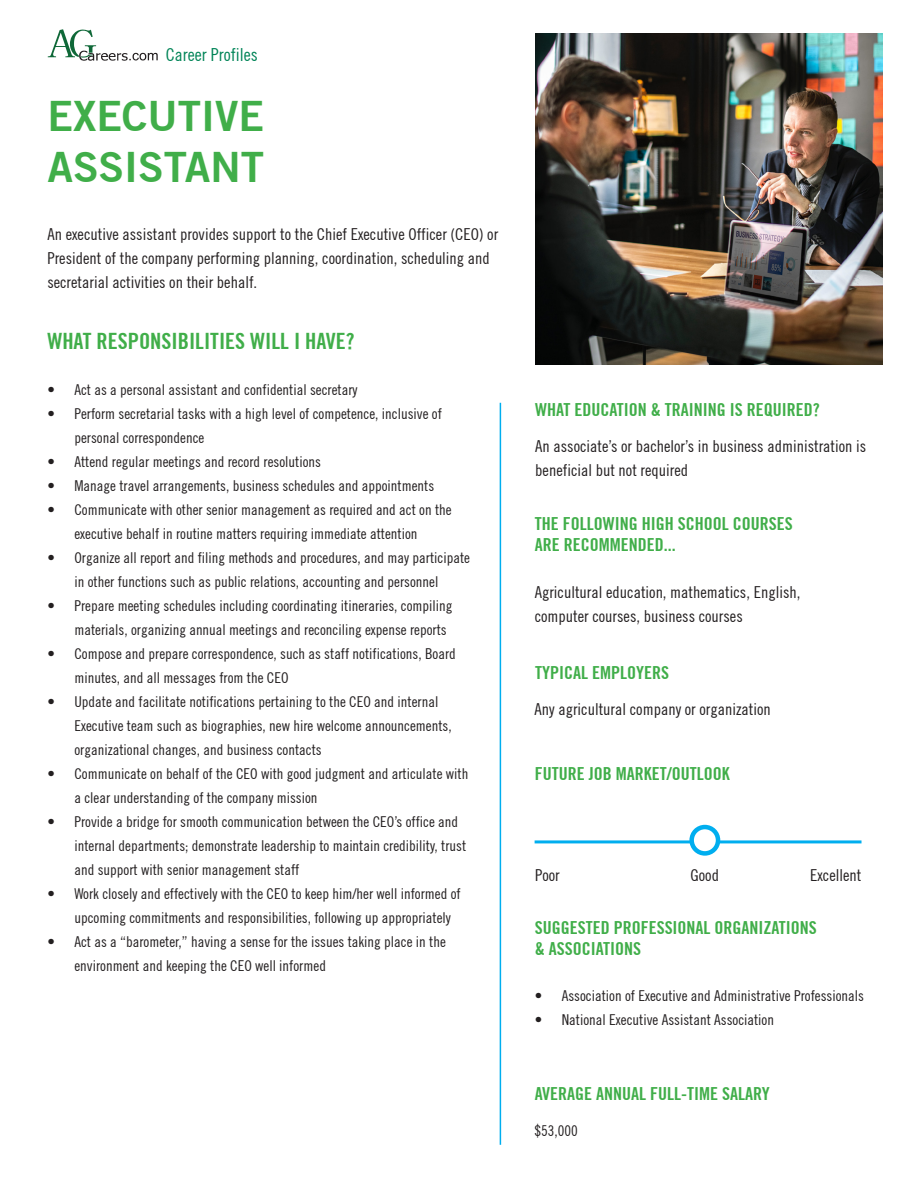
<style>
.page{position:relative;width:918px;height:1188px;background:#fff}
.page>*{position:absolute;margin:0;border:0;box-sizing:border-box;transform-origin:0 0}
.t1{font:700 42px "Trade Gothic No.2";color:#40ae49}
.t2{font:700 condensed 22.5px "Trade Gothic No.20";color:#40ae49}
.t3{font:700 condensed 18px/21.6px "Trade Gothic No.20";color:#40ae49}
.t4{font:condensed 18px "Trade Gothic No.18";color:#008457}
.t5{font:condensed 16.5px/24px "Trade Gothic No.18";color:#231f20}
.t6{font:condensed 15px/24px "Trade Gothic No.18";color:#231f20}
</style>
<div class="page">
<img style="left:535px;top:33px;width:348px;height:331px">
<svg style="left:48px;top:29px;width:110px;height:32px"></svg>
<hr style="left:535px;top:840px;width:327px;height:3px;background:#00aeef">
<svg style="left:692px;top:827px;width:26px;height:26px"></svg>
<div style="left:689px;top:825px;width:31px;height:31px;border:4px solid #00aeef;border-radius:50%"></div>
<hr style="left:500px;top:403px;width:1px;height:742px;background:#00aeef">
<p class="t4" style="left:166px;top:44px;width:93px">Career Profiles</p>
<p class="t1" style="left:47px;top:90px;width:218px">EXECUTIVE</p>
<p class="t1" style="left:47px;top:141px;width:218px">ASSISTANT</p>
<p class="t5" style="left:47px;top:222px;width:452px">An executive assistant provides support to the Chief Executive Officer (CEO) or<br>President of the company performing planning, coordination, scheduling and secretarial activities on their behalf.</p>
<p class="t2" style="left:47px;top:327px;width:309px">WHAT RESPONSIBILITIES WILL I HAVE?</p>
<p class="t6" style="left:47px;top:377px;width:312px">• Act as a personal assistant and confidential secretary</p>
<p class="t6" style="left:74px;top:401px;width:369px;text-indent:-27px">• Perform secretarial tasks with a high level of competence, inclusive of personal correspondence</p>
<p class="t6" style="left:47px;top:449px;width:275px">• Attend regular meetings and record resolutions</p>
<p class="t6" style="left:47px;top:473px;width:388px">• Manage travel arrangements, business schedules and appointments</p>
<p class="t6" style="left:47px;top:497px;width:406px;text-align:center">• Communicate with other senior management as required and act on the executive behalf in routine matters requiring immediate attention</p>
<p class="t6" style="left:47px;top:545px;width:424px;text-align:center">• Organize all report and filing methods and procedures, and may participate in other functions such as public relations, accounting and personnel</p>
<p class="t6" style="left:74px;top:593px;width:380px;text-indent:-27px">• Prepare meeting schedules including coordinating itineraries, compiling materials, organizing annual meetings and reconciling expense reports</p>
<p class="t6" style="left:74px;top:641px;width:383px;text-indent:-27px">• Compose and prepare correspondence, such as staff notifications, Board minutes, and all messages from the CEO</p>
<p class="t6" style="left:74px;top:689px;width:379px;text-indent:-27px">• Update and facilitate notifications pertaining to the CEO and internal<br>Executive team such as biographies, new hire welcome announcements, organizational changes, and business contacts</p>
<p class="t6" style="left:74px;top:761px;width:396px;text-indent:-27px">• Communicate on behalf of the CEO with good judgment and articulate with a clear understanding of the company mission</p>
<p class="t6" style="left:74px;top:809px;width:393px;text-indent:-27px">• Provide a bridge for smooth communication between the CEO’s office and internal departments; demonstrate leadership to maintain credibility, trust and support with senior management staff</p>
<p class="t6" style="left:74px;top:881px;width:388px;text-indent:-27px">• Work closely and effectively with the CEO to keep him/her well informed of upcoming commitments and responsibilities, following up appropriately</p>
<p class="t6" style="left:74px;top:929px;width:373px;text-indent:-27px">• Act as a “barometer,” having a sense for the issues taking place in the environment and keeping the CEO well informed</p>
<p class="t3" style="left:535px;top:398px;width:286px">WHAT EDUCATION &amp; TRAINING IS REQUIRED?</p>
<p class="t5" style="left:535px;top:434px;width:333px">An associate’s or bachelor’s in business administration is beneficial but not required</p>
<p class="t3" style="left:535px;top:512px;width:259px">THE FOLLOWING HIGH SCHOOL COURSES</p>
<p class="t3" style="left:535px;top:534px;width:142px">ARE RECOMMENDED...</p>
<p class="t5" style="left:535px;top:580px;width:267px">Agricultural education, mathematics, English, computer courses, business courses</p>
<p class="t3" style="left:535px;top:661px;width:135px">TYPICAL EMPLOYERS</p>
<p class="t5" style="left:535px;top:697px;width:238px">Any agricultural company or organization</p>
<p class="t3" style="left:535px;top:763px;width:196px">FUTURE JOB MARKET/OUTLOOK</p>
<p class="t5" style="left:535px;top:863px;width:26px">Poor</p>
<p class="t5" style="left:691px;top:863px;width:30px">Good</p>
<p class="t5" style="left:810px;top:863px;width:53px">Excellent</p>
<p class="t3" style="left:535px;top:916px;width:284px">SUGGESTED PROFESSIONAL ORGANIZATIONS &amp; ASSOCIATIONS</p>
<p class="t6" style="left:535px;top:984px;width:331px">• Association of Executive and Administrative Professionals</p>
<p class="t6" style="left:535px;top:1008px;width:241px">• National Executive Assistant Association</p>
<p class="t3" style="left:535px;top:1083px;width:236px">AVERAGE ANNUAL FULL-TIME SALARY</p>
<p class="t6" style="left:534px;top:1118px;width:45px">$53,000</p>
</div>
